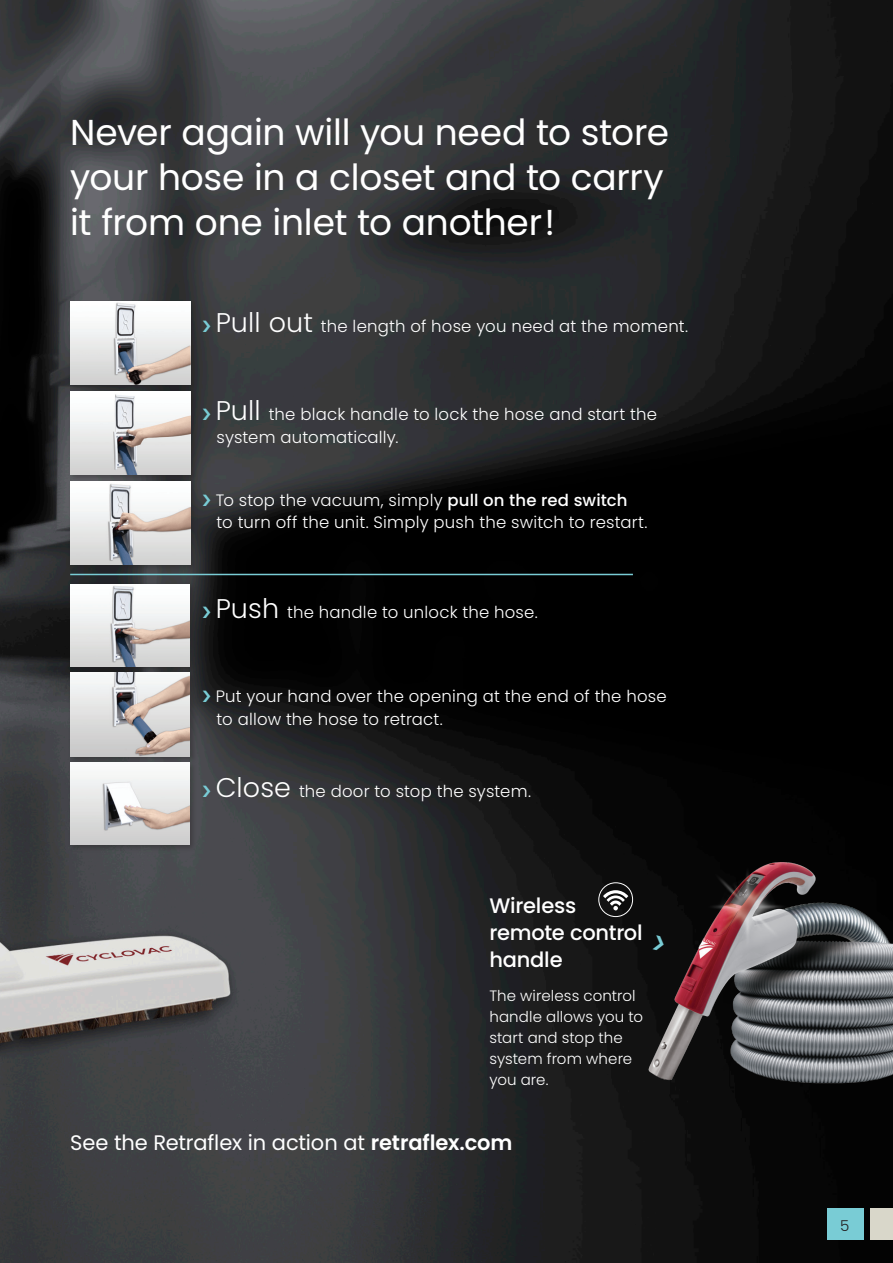
<style>
.page{position:relative;width:893px;height:1263px;background:#fff}
.page>*{position:absolute;margin:0;border:0;box-sizing:border-box;transform-origin:0 0}
.Page_Title{font:36px/45px "Poppins";letter-spacing:-.005em;color:#fff}
.Adresses{font:21px "Poppins";letter-spacing:-.005em;color:#fff}
.Text{font:500 21px/27px "Poppins";letter-spacing:-.01em;color:#fff}
.Text-2{font:300 16.5px/22.5px "Poppins";letter-spacing:.015em;color:#fff}
.Text-3{font:300 15px/21px "Poppins";letter-spacing:.005em;color:#fff}
.t1{font:300 15px "Poppins";color:#231f20}
.s1{font-size:27px}
.s2{font-weight:500}
.s3{font-weight:600}
</style>
<div class="page">
<img style="left:0;top:0;width:893px;height:1263px">
<hr style="left:70px;top:574px;width:563px;height:1px;background:#79ccd5">
<div style="left:68px;top:300px;width:130px;height:92px;background:#231f20;opacity:.4"></div>
<img style="left:70px;top:302px;width:120px;height:83px">
<div style="left:68px;top:389px;width:131px;height:94px;background:#231f20;opacity:.4"></div>
<img style="left:70px;top:392px;width:121px;height:83px">
<div style="left:68px;top:479px;width:130px;height:93px;background:#231f20;opacity:.4"></div>
<img style="left:70px;top:481px;width:120px;height:83px">
<div style="left:68px;top:582px;width:130px;height:92px;background:#231f20;opacity:.4"></div>
<img style="left:70px;top:584px;width:120px;height:82px">
<div style="left:68px;top:670px;width:130px;height:94px;background:#231f20;opacity:.4"></div>
<img style="left:70px;top:672px;width:120px;height:84px">
<div style="left:68px;top:760px;width:130px;height:92px;background:#45474a"></div>
<img style="left:70px;top:762px;width:120px;height:83px">
<img style="left:636px;top:849px;width:257px;height:248px">
<img style="left:598px;top:882px;width:36px;height:36px">
<div style="left:598px;top:882px;width:35px;height:35px;border:1px solid #fff;border-radius:50%"></div>
<svg style="left:603px;top:890px;width:25px;height:21px"></svg>
<div style="left:827px;top:1208px;width:36px;height:32px;background:#79ccd5"></div>
<div style="left:870px;top:1208px;width:23px;height:32px;background:#d9d7ca"></div>
<svg style="left:203px;top:320px;width:7px;height:12px"></svg>
<svg style="left:203px;top:409px;width:7px;height:11px"></svg>
<svg style="left:203px;top:494px;width:7px;height:12px"></svg>
<svg style="left:203px;top:607px;width:7px;height:11px"></svg>
<svg style="left:203px;top:691px;width:7px;height:11px"></svg>
<svg style="left:203px;top:785px;width:7px;height:12px"></svg>
<svg style="left:653px;top:935px;width:13px;height:16px"></svg>
<p class="Page_Title" style="left:70px;top:110px;width:600px">Never again will you need to store your hose in a closet and to carry it from one inlet to another!</p>
<p class="Text-2" style="left:216px;top:315px;width:474px"><span class="s1">Pull out</span> the length of hose you need at the moment.</p>
<p class="Text-2" style="left:216px;top:403px;width:443px"><span class="s1">Pull</span> the black handle to lock the hose and start the system automatically.</p>
<p class="Text-2" style="left:216px;top:489px;width:433px">To stop the vacuum, simply <span class="s2">pull on the red switch </span>to turn off the unit. Simply push the switch to restart.</p>
<p class="Text-2" style="left:216px;top:601px;width:323px"><span class="s1">Push</span> the handle to unlock the hose.</p>
<p class="Text-2" style="left:216px;top:685px;width:452px">Put your hand over the opening at the end of the hose to allow the hose to retract.</p>
<p class="Text-2" style="left:216px;top:780px;width:317px"><span class="s1">Close</span> the door to stop the system.</p>
<p class="Text" style="left:489px;top:892px;width:155px">Wireless remote control handle</p>
<p class="Text-3" style="left:489px;top:986px;width:155px">The wireless control handle allows you to start and stop the system from where you are.</p>
<p class="Adresses" style="left:70px;top:1130px;width:444px">See the Retraflex in action at <span class="s3">retraflex.com</span></p>
<p class="t1" style="left:840px;top:1217px;width:11px">5</p>
</div>
